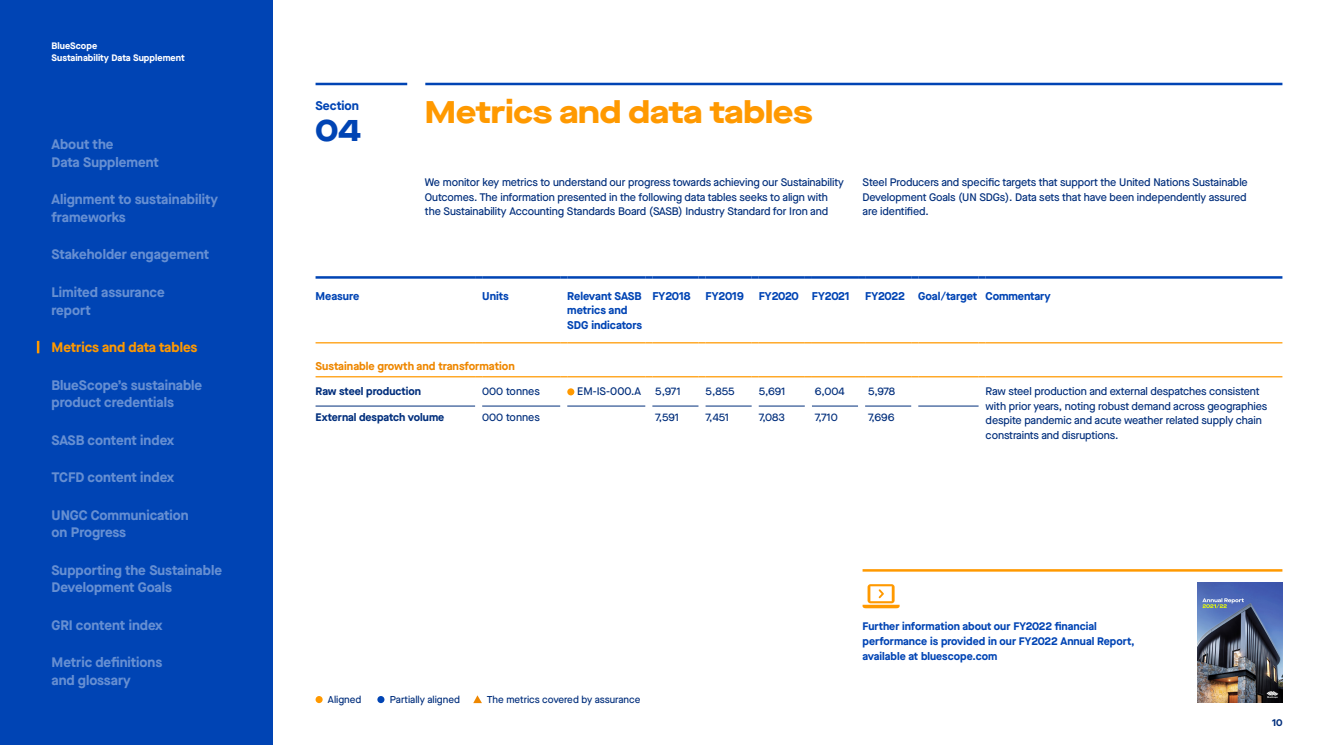
<style>
.page{position:relative;width:1325px;height:745px;background:#fff}
.page>*{position:absolute;margin:0;border:0;box-sizing:border-box;transform-origin:0 0}
.t1{font:800 expanded 31.25px "Maison Neue";color:#f90}
.t2{font:800 expanded 31.25px "Maison Neue";color:#0044b4}
.t3{font:700 13.75px/17.5px "Maison Neue";color:#668fd2}
.t4{font:700 13.75px "Maison Neue";color:#f90}
.t5{font:700 12.5px "Maison Neue";color:#0044b4}
.t6{font:700 11.25px/14.4px "Maison Neue";color:#0044b4}
.t7{font:700 11.25px "Maison Neue";color:#ee8700}
.t8{font:500 11px/14.8px "Maison Neue";letter-spacing:-.01em;color:#002e7c}
.t9{font:700 11px/14.8px "Maison Neue";color:#0044b4}
.t10{font:700 11px "Maison Neue";color:#002e7c}
.t11{font:500 10px "Maison Neue";color:#002e7c}
.t12{font:700 10px "Maison Neue";color:#002e7c}
.t13{font:700 9.38px/11.9px "Maison Neue";color:#fff}
</style>
<div class="page">
<div style="left:0;top:0;width:273px;height:744px;background:#0044b4"></div>
<svg style="left:37px;top:340px;width:2px;height:13px"></svg>
<hr style="left:315px;top:276px;width:160px;height:2px;background:#0044b4">
<svg style="left:475px;top:276px;width:7px;height:2px"></svg>
<hr style="left:482px;top:276px;width:78px;height:2px;background:#0044b4">
<svg style="left:560px;top:276px;width:7px;height:2px"></svg>
<hr style="left:567px;top:276px;width:78px;height:2px;background:#0044b4">
<svg style="left:645px;top:276px;width:7px;height:2px"></svg>
<hr style="left:652px;top:276px;width:46px;height:2px;background:#0044b4">
<svg style="left:698px;top:276px;width:7px;height:2px"></svg>
<hr style="left:705px;top:276px;width:46px;height:2px;background:#0044b4">
<svg style="left:751px;top:276px;width:7px;height:2px"></svg>
<hr style="left:758px;top:276px;width:46px;height:2px;background:#0044b4">
<svg style="left:804px;top:276px;width:7px;height:2px"></svg>
<hr style="left:811px;top:276px;width:46px;height:2px;background:#0044b4">
<svg style="left:857px;top:276px;width:8px;height:2px"></svg>
<hr style="left:865px;top:276px;width:46px;height:2px;background:#0044b4">
<svg style="left:911px;top:276px;width:7px;height:2px"></svg>
<hr style="left:918px;top:276px;width:60px;height:2px;background:#0044b4">
<svg style="left:978px;top:276px;width:7px;height:2px"></svg>
<hr style="left:985px;top:276px;width:297px;height:2px;background:#0044b4">
<hr style="left:865px;top:405px;width:46px;height:1px;background:#002e7c">
<hr style="left:315px;top:376px;width:160px;height:1px;background:#f90">
<hr style="left:482px;top:376px;width:78px;height:1px;background:#f90">
<hr style="left:567px;top:376px;width:78px;height:1px;background:#f90">
<hr style="left:652px;top:376px;width:46px;height:1px;background:#f90">
<hr style="left:705px;top:376px;width:46px;height:1px;background:#f90">
<hr style="left:758px;top:376px;width:46px;height:1px;background:#f90">
<hr style="left:811px;top:376px;width:46px;height:1px;background:#f90">
<hr style="left:865px;top:376px;width:46px;height:1px;background:#f90">
<hr style="left:918px;top:376px;width:60px;height:1px;background:#f90">
<hr style="left:985px;top:376px;width:297px;height:1px;background:#f90">
<hr style="left:315px;top:342px;width:160px;height:1px;background:#f90">
<hr style="left:482px;top:342px;width:78px;height:1px;background:#f90">
<hr style="left:567px;top:342px;width:78px;height:1px;background:#f90">
<hr style="left:652px;top:342px;width:46px;height:1px;background:#f90">
<hr style="left:705px;top:342px;width:46px;height:1px;background:#f90">
<hr style="left:758px;top:342px;width:46px;height:1px;background:#f90">
<hr style="left:811px;top:342px;width:46px;height:1px;background:#f90">
<hr style="left:865px;top:342px;width:46px;height:1px;background:#f90">
<hr style="left:918px;top:342px;width:60px;height:1px;background:#f90">
<hr style="left:985px;top:342px;width:297px;height:1px;background:#f90">
<hr style="left:315px;top:405px;width:160px;height:1px;background:#002e7c">
<hr style="left:482px;top:405px;width:78px;height:1px;background:#002e7c">
<hr style="left:567px;top:405px;width:78px;height:1px;background:#002e7c">
<hr style="left:652px;top:405px;width:46px;height:1px;background:#002e7c">
<hr style="left:705px;top:405px;width:46px;height:1px;background:#002e7c">
<hr style="left:758px;top:405px;width:46px;height:1px;background:#002e7c">
<hr style="left:811px;top:405px;width:46px;height:1px;background:#002e7c">
<hr style="left:918px;top:405px;width:60px;height:1px;background:#002e7c">
<div style="left:567px;top:388px;width:7px;height:7px;background:#f90;border-radius:50%"></div>
<hr style="left:862px;top:568px;width:420px;height:3px;background:#f90">
<svg style="left:862px;top:584px;width:37px;height:24px"></svg>
<img style="left:1197px;top:582px;width:85px;height:120px">
<hr style="left:315px;top:83px;width:92px;height:2px;background:#0044b4">
<hr style="left:425px;top:83px;width:857px;height:2px;background:#0044b4">
<svg style="left:315px;top:695px;width:7px;height:7px"></svg>
<svg style="left:377px;top:695px;width:7px;height:7px"></svg>
<svg style="left:474px;top:695px;width:8px;height:7px"></svg>
<p class="t13" style="left:51px;top:40px;width:135px">BlueScope<br>Sustainability Data Supplement</p>
<p class="t3" style="left:51px;top:135px;width:109px">About the<br>Data Supplement</p>
<p class="t3" style="left:51px;top:190px;width:168px">Alignment to sustainability frameworks</p>
<p class="t3" style="left:51px;top:245px;width:159px">Stakeholder engagement</p>
<p class="t3" style="left:51px;top:283px;width:115px">Limited assurance report</p>
<p class="t4" style="left:51px;top:337px;width:147px">Metrics and data tables</p>
<p class="t3" style="left:51px;top:375px;width:152px">BlueScope’s sustainable product credentials</p>
<p class="t3" style="left:51px;top:430px;width:124px">SASB content index</p>
<p class="t3" style="left:51px;top:468px;width:124px">TCFD content index</p>
<p class="t3" style="left:51px;top:505px;width:139px">UNGC Communication on Progress</p>
<p class="t3" style="left:51px;top:560px;width:172px">Supporting the Sustainable<br>Development Goals</p>
<p class="t3" style="left:51px;top:615px;width:113px">GRI content index</p>
<p class="t3" style="left:51px;top:652px;width:112px">Metric definitions and glossary</p>
<p class="t5" style="left:315px;top:96px;width:45px">Section</p>
<h1 class="t2" style="left:315px;top:107px;width:47px">04</h1>
<h1 class="t1" style="left:425px;top:89px;width:389px">Metrics and data tables</h1>
<p class="t8" style="left:425px;top:174px;width:420px">We monitor key metrics to understand our progress towards achieving our Sustainability<br>Outcomes. The information presented in the following data tables seeks to align with the Sustainability Accounting Standards Board (SASB) Industry Standard for Iron and</p>
<p class="t8" style="left:862px;top:174px;width:387px;text-align:justify">Steel Producers and specific targets that support the United Nations Sustainable Development Goals (UN SDGs). Data sets that have been independently assured are identified.</p>
<p class="t6" style="left:315px;top:288px;width:45px">Measure</p>
<p class="t6" style="left:482px;top:288px;width:28px">Units</p>
<p class="t6" style="left:567px;top:288px;width:76px">Relevant SASB metrics and<br>SDG indicators</p>
<p class="t6" style="left:652px;top:288px;width:40px">FY2018</p>
<p class="t6" style="left:705px;top:288px;width:40px">FY2019</p>
<p class="t6" style="left:758px;top:288px;width:92px">FY2020 FY2021</p>
<p class="t6" style="left:865px;top:288px;width:187px">FY2022 Goal/target Commentary</p>
<p class="t7" style="left:315px;top:357px;width:201px">Sustainable growth and transformation</p>
<p class="t10" style="left:315px;top:383px;width:107px">Raw steel production</p>
<p class="t8" style="left:482px;top:384px;width:59px">000 tonnes</p>
<p class="t8" style="left:577px;top:384px;width:65px">EM-IS-000.A</p>
<p class="t8" style="left:655px;top:384px;width:27px">5,971</p>
<p class="t8" style="left:705px;top:384px;width:31px">5,855</p>
<p class="t8" style="left:758px;top:384px;width:28px">5,691</p>
<p class="t8" style="left:814px;top:384px;width:29px">6,004</p>
<p class="t8" style="left:867px;top:384px;width:29px">5,978</p>
<p class="t8" style="left:985px;top:384px;width:283px;line-height:14.4px">Raw steel production and external despatches consistent with prior years, noting robust demand across geographies despite pandemic and acute weather related supply chain constraints and disruptions.</p>
<p class="t10" style="left:315px;top:409px;width:130px">External despatch volume</p>
<p class="t8" style="left:482px;top:409px;width:59px">000 tonnes</p>
<p class="t8" style="left:655px;top:409px;width:25px">7,591</p>
<p class="t8" style="left:705px;top:409px;width:25px">7,451</p>
<p class="t8" style="left:758px;top:409px;width:28px">7,083</p>
<p class="t8" style="left:814px;top:409px;width:24px">7,710</p>
<p class="t8" style="left:867px;top:409px;width:28px">7,696</p>
<p class="t11" style="left:328px;top:692px;width:35px">Aligned</p>
<p class="t11" style="left:390px;top:692px;width:72px">Partially aligned</p>
<p class="t11" style="left:486px;top:692px;width:155px">The metrics covered by assurance</p>
<p class="t9" style="left:862px;top:618px;width:274px">Further information about our FY2022 financial performance is provided in our FY2022 Annual Report, available at bluescope.com</p>
<p class="t12" style="left:1271px;top:715px;width:12px">10</p>
</div>
